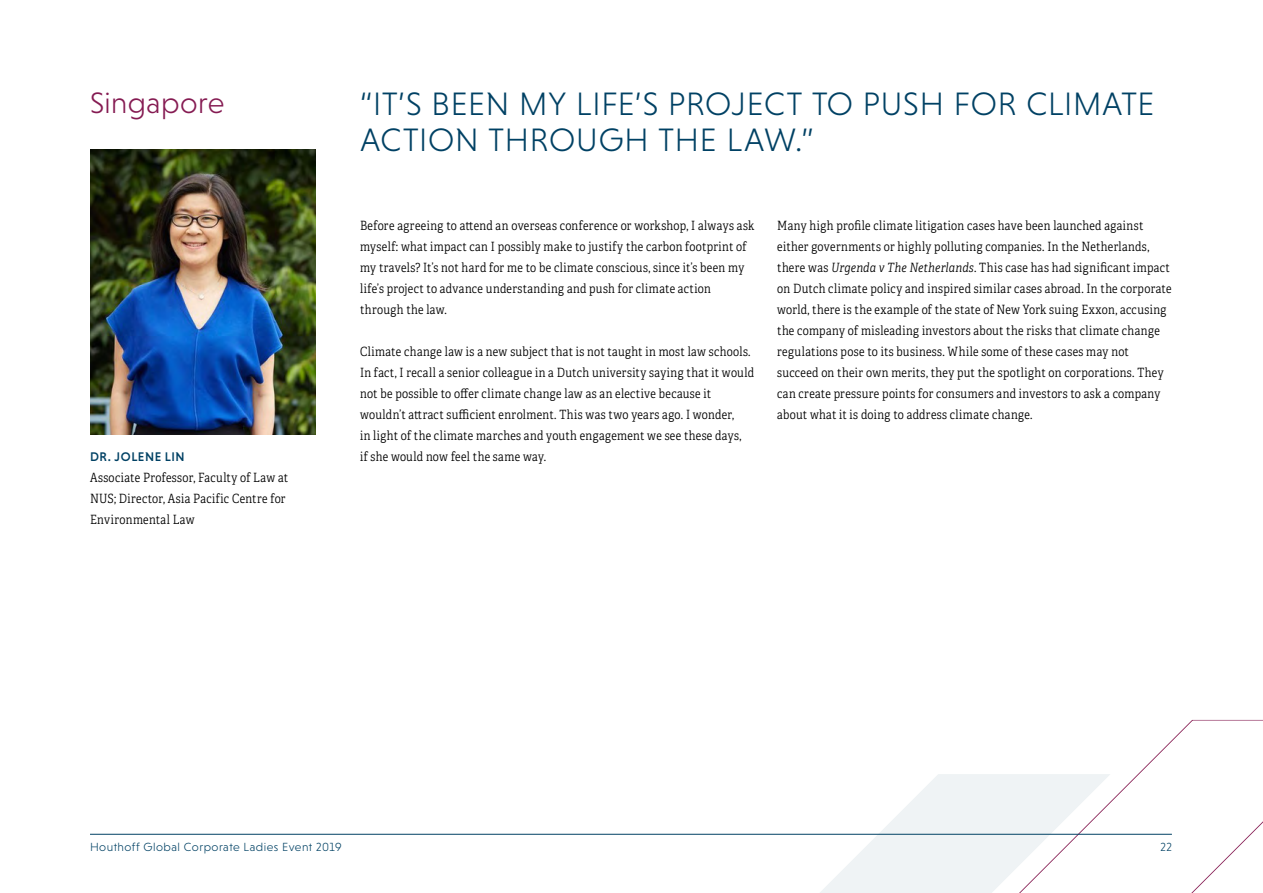
<style>
.page{position:relative;width:1263px;height:893px;background:#fff}
.page>*{position:absolute;margin:0;border:0;box-sizing:border-box;transform-origin:0 0}
.t1{font:300 33px/36px "Niveau Grotesk";letter-spacing:.02em;color:#004164}
.City{font:300 30px "Niveau Grotesk";letter-spacing:.015em;color:#851b52}
.Body_bio_gegevens{font:12.75px/21px "Adelle Condensed Lt";letter-spacing:.025em;color:#000}
.Body_bio{font:500 12.75px "Niveau Grotesk";letter-spacing:.045em;color:#004164}
.t2{font:300 12px "Niveau Grotesk";letter-spacing:.04em;color:#004164}
.s1{font-style:italic}
</style>
<div class="page">
<svg style="left:706px;top:774px;width:253px;height:119px"></svg>
<svg style="left:959px;top:720px;width:304px;height:173px"></svg>
<hr style="left:90px;top:834px;width:1082px;height:1px;background:#004164">
<img style="left:90px;top:150px;width:225px;height:285px">
<p class="City" style="left:90px;top:85px;width:136px">Singapore</p>
<p class="Body_bio" style="left:90px;top:449px;width:96px">DR. JOLENE LIN</p>
<p class="Body_bio_gegevens" style="left:90px;top:466px;width:200px">Associate Professor, Faculty of Law at<br>NUS; Director, Asia Pacific Centre for<br>Environmental Law</p>
<h2 class="t1" style="left:360px;top:85px;width:796px">“IT’S BEEN MY LIFE’S PROJECT TO PUSH FOR CLIMATE<br>ACTION THROUGH THE LAW.”</h2>
<p class="Body_bio_gegevens" style="left:360px;top:214px;width:396px">Before agreeing to attend an overseas conference or workshop, I always ask myself: what impact can I possibly make to justify the carbon footprint of my travels? It’s not hard for me to be climate conscious, since it’s been my life’s project to advance understanding and push for climate action through the law.</p>
<p class="Body_bio_gegevens" style="left:360px;top:340px;width:396px">Climate change law is a new subject that is not taught in most law schools.<br>In fact, I recall a senior colleague in a Dutch university saying that it would not be possible to offer climate change law as an elective because it wouldn’t attract sufficient enrolment. This was two years ago. I wonder,<br>in light of the climate marches and youth engagement we see these days,<br>if she would now feel the same way.</p>
<p class="Body_bio_gegevens" style="left:777px;top:214px;width:396px">Many high profile climate litigation cases have been launched against either governments or highly polluting companies. In the Netherlands, there was <span class="s1">Urgenda v The Netherlands</span>. This case has had significant impact on Dutch climate policy and inspired similar cases abroad. In the corporate world, there is the example of the state of New York suing Exxon, accusing the company of misleading investors about the risks that climate change regulations pose to its business. While some of these cases may not succeed on their own merits, they put the spotlight on corporations. They can create pressure points for consumers and investors to ask a company about what it is doing to address climate change.</p>
<p class="t2" style="left:90px;top:840px;width:253px">Houthoff Global Corporate Ladies Event 2019</p>
<p class="t2" style="left:1160px;top:840px;width:13px">22</p>
</div>
